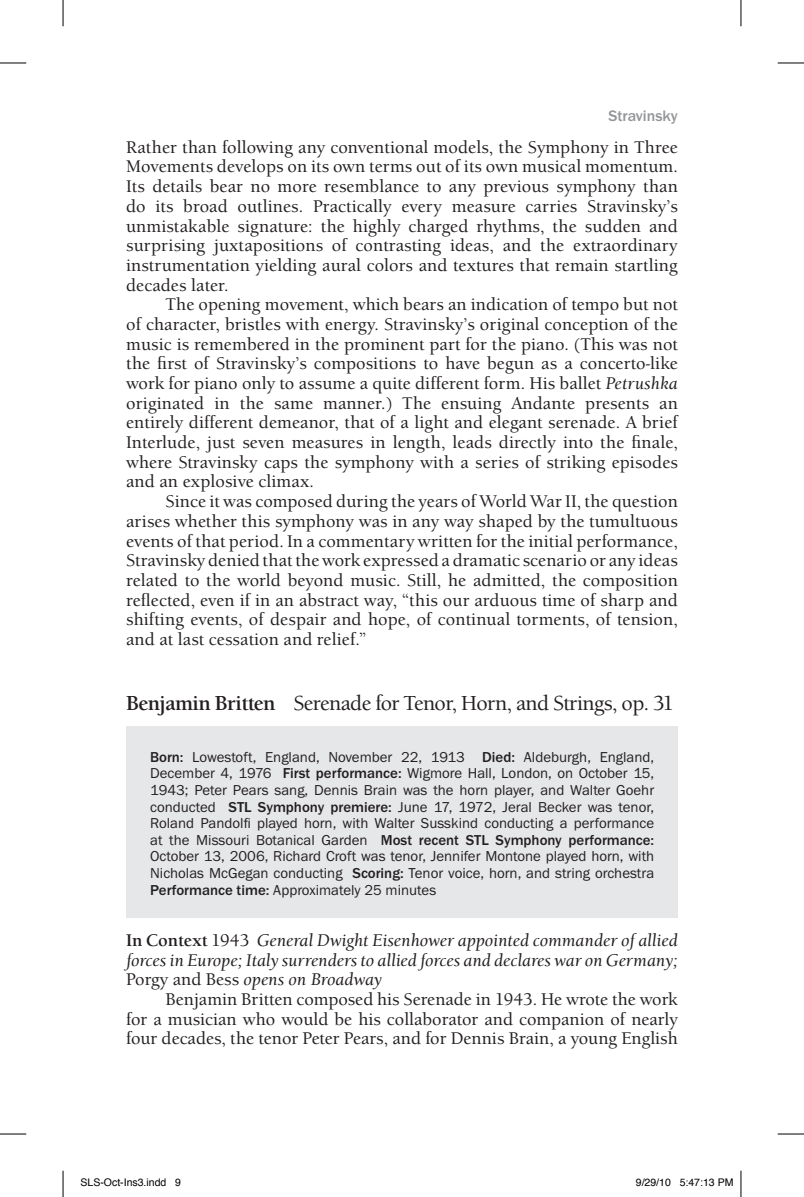
<style>
.page{position:relative;width:804px;height:1197px;background:#fff}
.page>*{position:absolute;margin:0;border:0;box-sizing:border-box;transform-origin:0 0}
.t1{font:500 21px "Berkeley Old Style Itc T";letter-spacing:-.03em;color:#231f20}
.t2{font:500 17.5px/19.6px "Berkeley Old Style Itc T";letter-spacing:.005em;color:#231f20;text-align:justify}
.t3{font:italic 500 17.5px/19.6px "Berkeley Old Style Itc T";color:#231f20;text-align:justify}
.t4{font:500 15.75px "Franklin Gothic Itc T";color:#939598}
.t5{font:14.88px/16.6px "Franklin Gothic Itc T";color:#231f20;text-align:justify}
.t6{font:10.5px "Helvetica";color:#000}
.s1{font-style:italic}
.s2{font-weight:700}
.s3{font-weight:500}
.s4{font-weight:700;font-style:normal}
.s5{font-style:normal}
</style>
<div class="page">
<div style="left:126px;top:726px;width:551px;height:192px;background:#e6e7e9"></div>
<svg style="left:0;top:63px;width:26px;height:1px"></svg>
<svg style="left:777px;top:63px;width:26px;height:1px"></svg>
<svg style="left:0;top:1134px;width:26px;height:1px"></svg>
<svg style="left:777px;top:1134px;width:26px;height:1px"></svg>
<svg style="left:63px;top:0;width:1px;height:26px"></svg>
<svg style="left:63px;top:1171px;width:1px;height:26px"></svg>
<svg style="left:740px;top:0;width:1px;height:26px"></svg>
<svg style="left:740px;top:1171px;width:1px;height:26px"></svg>
<p class="t4" style="left:608px;top:106px;width:71px">Stravinsky</p>
<p class="t2" style="left:126px;top:137px;width:553px">Rather than following any conventional models, the Symphony in Three Movements develops on its own terms out of its own musical momentum.<br>Its details bear no more resemblance to any previous symphony than do its broad outlines. Practically every measure carries Stravinsky’s unmistakable signature: the highly charged rhythms, the sudden and surprising juxtapositions of contrasting ideas, and the extraordinary instrumentation yielding aural colors and textures that remain startling decades later.</p>
<p class="t2" style="left:126px;top:295px;width:553px;text-indent:39px">The opening movement, which bears an indication of tempo but not of character, bristles with energy. Stravinsky’s original conception of the music is remembered in the prominent part for the piano. (This was not the first of Stravinsky’s compositions to have begun as a concerto-like work for piano only to assume a quite different form. His ballet <span class="s1">Petrushka </span>originated in the same manner.) The ensuing Andante presents an entirely different demeanor, that of a light and elegant serenade. A brief Interlude, just seven measures in length, leads directly into the finale, where Stravinsky caps the symphony with a series of striking episodes and an explosive climax.</p>
<p class="t2" style="left:126px;top:492px;width:553px;text-indent:39px">Since it was composed during the years of World War II, the question arises whether this symphony was in any way shaped by the tumultuous events of that period. In a commentary written for the initial performance, Stravinsky denied that the work expressed a dramatic scenario or any ideas related to the world beyond music. Still, he admitted, the composition reflected, even if in an abstract way, “this our arduous time of sharp and shifting events, of despair and hope, of continual torments, of tension, and at last cessation and relief.”</p>
<p class="t1" style="left:126px;top:690px;width:549px"><span class="s2">Benjamin Britten</span> Serenade for Tenor, Horn, and Strings, op. 31</p>
<p class="t5" style="left:150px;top:748px;width:505px"><span class="s3">Born:</span> Lowestoft, England, November 22, 1913 <span class="s3">Died:</span> Aldeburgh, England, December 4, 1976 <span class="s3">First performance:</span> Wigmore Hall, London, on October 15, 1943; Peter Pears sang, Dennis Brain was the horn player, and Walter Goehr conducted <span class="s3">STL Symphony premiere:</span> June 17, 1972, Jeral Becker was tenor, Roland Pandolfi played horn, with Walter Susskind conducting a performance at the Missouri Botanical Garden <span class="s3">Most recent STL Symphony performance:<br></span>October 13, 2006, Richard Croft was tenor, Jennifer Montone played horn, with Nicholas McGegan conducting <span class="s3">Scoring:</span> Tenor voice, horn, and string orchestra <span class="s3">Performance time:</span> Approximately 25 minutes</p>
<p class="t3" style="left:126px;top:930px;width:553px"><span class="s4">In Context</span> <span class="s5">1943</span> General Dwight Eisenhower appointed commander of allied forces in Europe; Italy surrenders to allied forces and declares war on Germany; <span class="s5">Porgy and Bess</span> opens on Broadway</p>
<p class="t2" style="left:126px;top:989px;width:553px;text-indent:39px">Benjamin Britten composed his Serenade in 1943. He wrote the work for a musician who would be his collaborator and companion of nearly four decades, the tenor Peter Pears, and for Dennis Brain, a young English</p>
<p class="t6" style="left:80px;top:1175px;width:102px">SLS-Oct-Ins3.indd 9</p>
<p class="t6" style="left:635px;top:1175px;width:99px">9/29/10 5:47:13 PM</p>
</div>
